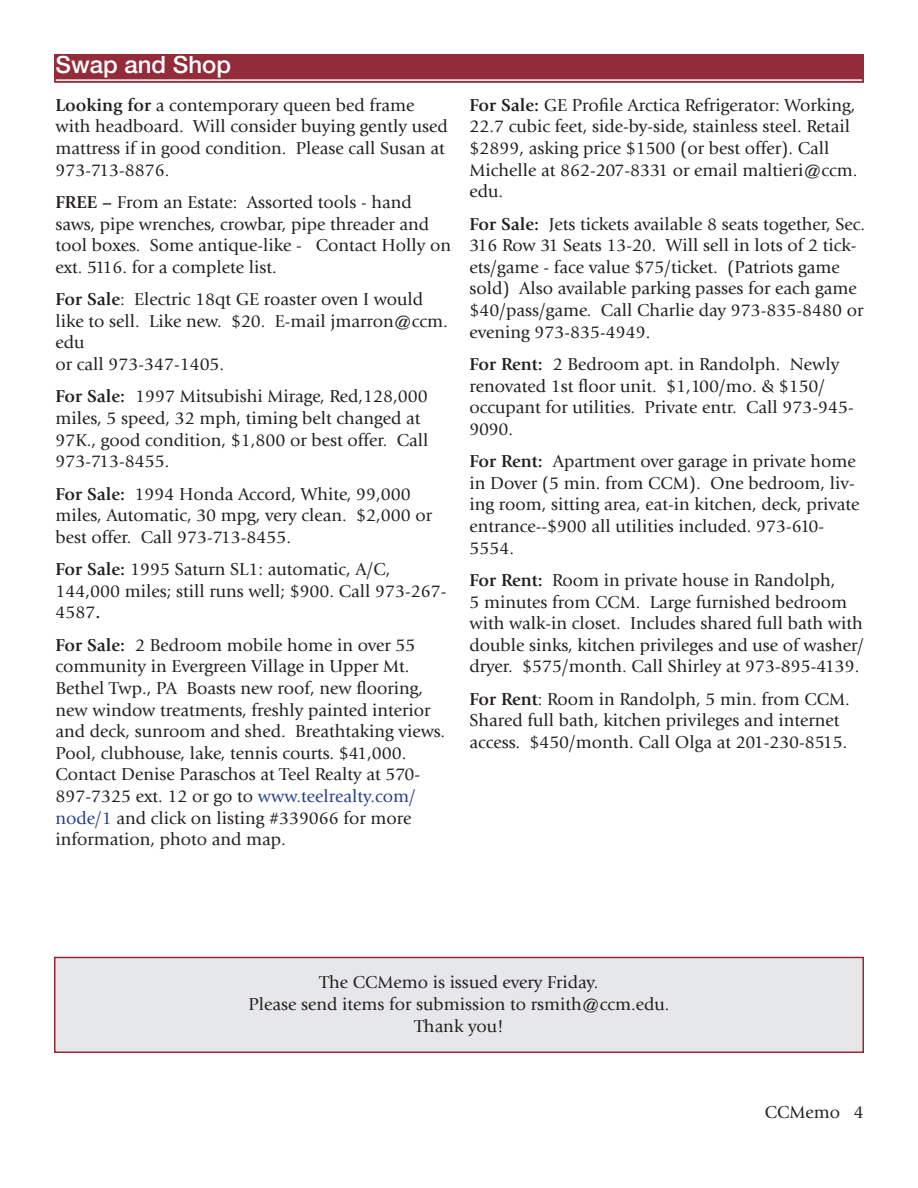
<style>
.page{position:relative;width:918px;height:1188px;background:#fff}
.page>*{position:absolute;margin:0;border:0;box-sizing:border-box;transform-origin:0 0}
.Article_Headers{font:500 24px "Helvetica Neue LT Std";color:#fff}
.Swap_and_Shop_Text{font:18px/21.6px "Giovanni Std";color:#231f20}
.Article_Text{font:18px/21.6px "Giovanni Std";color:#231f20}
.s1{font-weight:700}
.s2{color:#253f8e}
</style>
<div class="page">
<div style="left:55px;top:55px;width:808px;height:27px;background:#942b3b"></div>
<hr style="left:56px;top:79px;width:806px;height:2px;background:#fff">
<div style="left:54px;top:54px;width:810px;height:29px;border:2px solid #942b3b"></div>
<div style="left:55px;top:957px;width:808px;height:95px;background:#e6e7e9"></div>
<div style="left:54px;top:957px;width:810px;height:96px;border:2px solid #942b3b"></div>
<p class="Article_Headers" style="left:56px;top:50px;width:177px">Swap and Shop</p>
<p class="Article_Text" style="left:56px;top:94px;width:394px"><span class="s1">Looking for</span> a contemporary queen bed frame with headboard. Will consider buying gently used mattress if in good condition. Please call Susan at 973-713-8876.</p>
<p class="Article_Text" style="left:56px;top:192px;width:397px"><span class="s1">FREE –</span> From an Estate: Assorted tools - hand saws, pipe wrenches, crowbar, pipe threader and tool boxes. Some antique-like - Contact Holly on ext. 5116. for a complete list.</p>
<p class="Article_Text" style="left:56px;top:289px;width:394px"><span class="s1">For Sale</span>: Electric 18qt GE roaster oven I would like to sell. Like new. $20. E-mail jmarron@ccm. edu</p>
<p class="Article_Text" style="left:56px;top:354px;width:170px">or call 973-347-1405.</p>
<p class="Swap_and_Shop_Text" style="left:56px;top:386px;width:374px"><span class="s1">For Sale:</span> 1997 Mitsubishi Mirage, Red,128,000 miles, 5 speed, 32 mph, timing belt changed at 97K., good condition, $1,800 or best offer. Call 973-713-8455.</p>
<p class="Swap_and_Shop_Text" style="left:56px;top:483px;width:378px"><span class="s1">For Sale:</span> 1994 Honda Accord, White, 99,000 miles, Automatic, 30 mpg, very clean. $2,000 or best offer. Call 973-713-8455.</p>
<p class="Article_Text" style="left:56px;top:559px;width:393px"><span class="s1">For Sale:</span> 1995 Saturn SL1: automatic, A/C,<br>144,000 miles; still runs well; $900. Call 973-267-<br>4587<span class="s1">.</span></p>
<p class="Swap_and_Shop_Text" style="left:56px;top:634px;width:391px"><span class="s1">For Sale:</span> 2 Bedroom mobile home in over 55 community in Evergreen Village in Upper Mt.<br>Bethel Twp., PA Boasts new roof, new flooring, new window treatments, freshly painted interior and deck, sunroom and shed. Breathtaking views.<br>Pool, clubhouse, lake, tennis courts. $41,000.<br>Contact Denise Paraschos at Teel Realty at 570- 897-7325 ext. 12 or go to <span class="s2">www.teelrealty.com/ node/1</span> and click on listing #339066 for more information, photo and map.</p>
<p class="Swap_and_Shop_Text" style="left:470px;top:94px;width:388px"><span class="s1">For Sale:</span> GE Profile Arctica Refrigerator: Working,</p>
<p class="Swap_and_Shop_Text" style="left:470px;top:116px;width:390px">22.7 cubic feet, side-by-side, stainless steel. Retail $2899, asking price $1500 (or best offer). Call Michelle at 862-207-8331 or email maltieri@ccm. edu.</p>
<p class="Swap_and_Shop_Text" style="left:470px;top:213px;width:397px"><span class="s1">For Sale:</span> Jets tickets available 8 seats together, Sec.<br>316 Row 31 Seats 13-20. Will sell in lots of 2 tick&shy;ets/game - face value $75/ticket. (Patriots game sold) Also available parking passes for each game $40/pass/game. Call Charlie day 973-835-8480 or evening 973-835-4949.</p>
<p class="Swap_and_Shop_Text" style="left:470px;top:354px;width:386px"><span class="s1">For Rent:</span> 2 Bedroom apt. in Randolph. Newly renovated 1st floor unit. $1,100/mo. &amp; $150/ occupant for utilities. Private entr. Call 973-945- 9090.</p>
<p class="Swap_and_Shop_Text" style="left:470px;top:451px;width:391px"><span class="s1">For Rent:</span> Apartment over garage in private home in Dover (5 min. from CCM). One bedroom, liv&shy;ing room, sitting area, eat-in kitchen, deck, private entrance--$900 all utilities included. 973-610- 5554.</p>
<p class="Swap_and_Shop_Text" style="left:470px;top:570px;width:396px"><span class="s1">For Rent:</span> Room in private house in Randolph,<br>5 minutes from CCM. Large furnished bedroom with walk-in closet. Includes shared full bath with double sinks, kitchen privileges and use of washer/ dryer. $575/month. Call Shirley at 973-895-4139.</p>
<p class="Swap_and_Shop_Text" style="left:470px;top:688px;width:382px"><span class="s1">For Rent</span>: Room in Randolph, 5 min. from CCM.<br>Shared full bath, kitchen privileges and internet access. $450/month. Call Olga at 201-230-8515.</p>
<p class="Swap_and_Shop_Text" style="left:249px;top:972px;width:422px;text-align:center">The CCMemo is issued every Friday.<br>Please send items for submission to rsmith@ccm.edu.<br>Thank you!</p>
<p class="Swap_and_Shop_Text" style="left:765px;top:1102px;width:101px">CCMemo 4</p>
</div>
